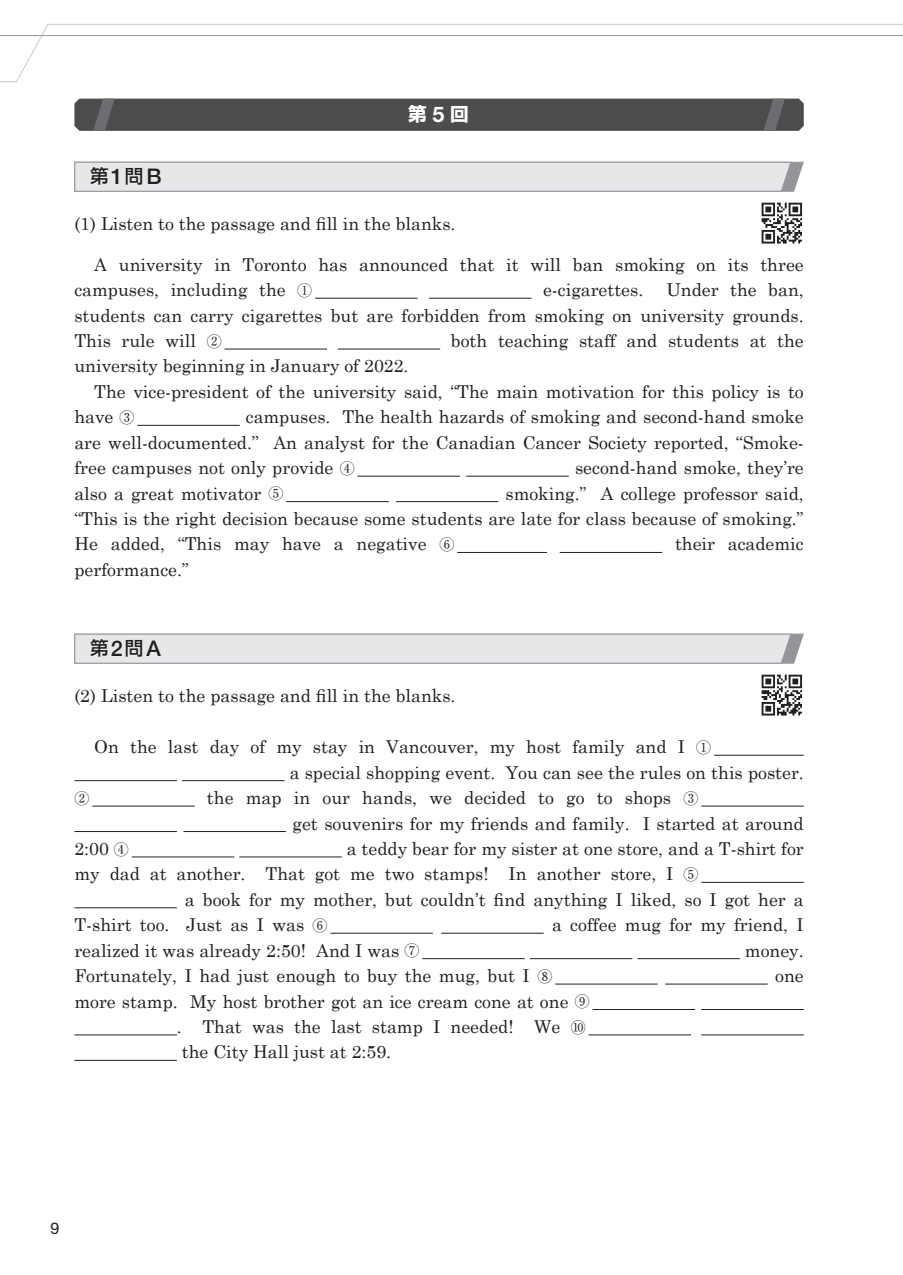
<style>
.page{position:relative;width:903px;height:1275px;background:#fff}
.page>*{position:absolute;margin:0;border:0;box-sizing:border-box;transform-origin:0 0}
.t1{font:500 18.55px "Shin Go Pro";color:#231f20}
.t2{font:700 18.55px "Shin Go Pro";color:#fff}
.t3{font:17.68px/25.4px "Century Schoolbook";color:#231f20}
.t4{font:16.1px "Helvetica Neue LT Std";color:#231f20}
.t5{font:14.88px "Ryumin Pro";color:#231f20}
.s1{font-family:"Helvetica Neue LT Std";font-size:21.53px}
.s2{font-family:"Ryumin Pro";font-size:14.88px}
</style>
<div class="page">
<hr style="left:315px;top:298px;width:102px;height:1px;background:#231f20">
<hr style="left:429px;top:298px;width:102px;height:1px;background:#231f20">
<hr style="left:224px;top:349px;width:103px;height:1px;background:#231f20">
<hr style="left:338px;top:349px;width:102px;height:1px;background:#231f20">
<hr style="left:137px;top:425px;width:103px;height:1px;background:#231f20">
<hr style="left:357px;top:476px;width:103px;height:1px;background:#231f20">
<hr style="left:466px;top:476px;width:103px;height:1px;background:#231f20">
<hr style="left:286px;top:501px;width:103px;height:1px;background:#231f20">
<hr style="left:396px;top:501px;width:102px;height:1px;background:#231f20">
<hr style="left:457px;top:552px;width:90px;height:1px;background:#231f20">
<hr style="left:560px;top:552px;width:102px;height:1px;background:#231f20">
<hr style="left:714px;top:755px;width:90px;height:1px;background:#231f20">
<hr style="left:74px;top:780px;width:103px;height:1px;background:#231f20">
<hr style="left:182px;top:780px;width:102px;height:1px;background:#231f20">
<hr style="left:92px;top:806px;width:103px;height:1px;background:#231f20">
<hr style="left:701px;top:806px;width:103px;height:1px;background:#231f20">
<hr style="left:74px;top:831px;width:103px;height:1px;background:#231f20">
<hr style="left:183px;top:831px;width:103px;height:1px;background:#231f20">
<hr style="left:132px;top:857px;width:102px;height:1px;background:#231f20">
<hr style="left:239px;top:857px;width:103px;height:1px;background:#231f20">
<hr style="left:701px;top:882px;width:103px;height:1px;background:#231f20">
<hr style="left:74px;top:907px;width:103px;height:1px;background:#231f20">
<hr style="left:330px;top:933px;width:103px;height:1px;background:#231f20">
<hr style="left:441px;top:933px;width:103px;height:1px;background:#231f20">
<hr style="left:422px;top:958px;width:103px;height:1px;background:#231f20">
<hr style="left:530px;top:958px;width:102px;height:1px;background:#231f20">
<hr style="left:637px;top:958px;width:103px;height:1px;background:#231f20">
<hr style="left:555px;top:984px;width:103px;height:1px;background:#231f20">
<hr style="left:665px;top:984px;width:103px;height:1px;background:#231f20">
<hr style="left:593px;top:1009px;width:102px;height:1px;background:#231f20">
<hr style="left:701px;top:1009px;width:103px;height:1px;background:#231f20">
<hr style="left:74px;top:1034px;width:103px;height:1px;background:#231f20">
<hr style="left:588px;top:1034px;width:103px;height:1px;background:#231f20">
<hr style="left:701px;top:1034px;width:103px;height:1px;background:#231f20">
<hr style="left:74px;top:1060px;width:103px;height:1px;background:#231f20">
<div style="left:74px;top:99px;width:730px;height:32px;background:#4b4c4d"></div>
<svg style="left:74px;top:161px;width:730px;height:31px;background:#dedfe1"></svg>
<img style="left:761px;top:202px;width:42px;height:42px">
<svg style="left:74px;top:633px;width:730px;height:31px;background:#dddfe1"></svg>
<img style="left:761px;top:674px;width:42px;height:42px">
<svg style="left:0;top:24px;width:903px;height:59px"></svg>
<hr style="left:0;top:35px;width:903px;height:1px;background:#939598">
<p class="t2" style="left:408px;top:100px;width:62px">第<span class="s1">5</span>回</p>
<p class="t1" style="left:90px;top:161px;width:73px">第<span class="s1">1</span>問<span class="s1">B</span></p>
<p class="t3" style="left:74px;top:211px;width:383px">(1) Listen to the passage and fill in the blanks.</p>
<p class="t3" style="left:74px;top:251px;width:731px;text-indent:20px">A university in Toronto has announced that it will ban smoking on its three campuses, including the <span class="s2">①</span></p>
<p class="t3" style="left:74px;top:277px;width:731px;text-align:justify;text-indent:592px">Under the ban, students can carry cigarettes but are forbidden from smoking on university grounds.<br>This rule will <span class="s2">②</span></p>
<p class="t3" style="left:543px;top:277px;width:102px">e-cigarettes.</p>
<p class="t3" style="left:451px;top:328px;width:354px">both teaching staff and students at the</p>
<p class="t3" style="left:74px;top:353px;width:336px">university beginning in January of 2022.</p>
<p class="t3" style="left:94px;top:378px;width:711px">The vice-president of the university said, “The main motivation for this policy is to</p>
<p class="t3" style="left:74px;top:404px;width:61px">have <span class="s2">③</span></p>
<p class="t3" style="left:74px;top:404px;width:731px;text-align:justify;text-indent:171px">campuses. The health hazards of smoking and second-hand smoke are well-documented.” An analyst for the Canadian Cancer Society reported, “Smoke&shy;free campuses not only provide <span class="s2">④</span></p>
<p class="t3" style="left:575px;top:455px;width:230px">second-hand smoke, they’re</p>
<p class="t3" style="left:74px;top:480px;width:210px">also a great motivator <span class="s2">⑤</span></p>
<p class="t3" style="left:74px;top:480px;width:731px;text-align:justify;text-indent:431px">smoking.” A college professor said, “This is the right decision because some students are late for class because of smoking.” He added, “This may have a negative <span class="s2">⑥</span></p>
<p class="t3" style="left:675px;top:531px;width:130px">their academic</p>
<p class="t3" style="left:74px;top:556px;width:116px">performance.”</p>
<p class="t1" style="left:90px;top:633px;width:72px">第<span class="s1">2</span>問<span class="s1">A</span></p>
<p class="t3" style="left:74px;top:683px;width:383px">(2) Listen to the passage and fill in the blanks.</p>
<p class="t3" style="left:290px;top:734px;width:516px;text-indent:-195px">On the last day of my stay in Vancouver, my host family and I <span class="s2">①<br></span>a special shopping event. You can see the rules on this poster.</p>
<p class="t5" style="left:74px;top:786px;width:16px">②</p>
<p class="t3" style="left:292px;top:785px;width:513px;text-indent:-86px">the map in our hands, we decided to go to shops <span class="s2">③<br></span>get souvenirs for my friends and family. I started at around</p>
<p class="t3" style="left:74px;top:835px;width:56px">2:00 <span class="s2">④</span></p>
<p class="t3" style="left:347px;top:835px;width:458px">a teddy bear for my sister at one store, and a T-shirt for</p>
<p class="t3" style="left:74px;top:861px;width:625px">my dad at another. That got me two stamps! In another store, I <span class="s2">⑤</span></p>
<p class="t3" style="left:185px;top:886px;width:620px">a book for my mother, but couldn’t find anything I liked, so I got her a</p>
<p class="t3" style="left:74px;top:912px;width:254px">T-shirt too. Just as I was <span class="s2">⑥</span></p>
<p class="t3" style="left:552px;top:912px;width:253px">a coffee mug for my friend, I</p>
<p class="t3" style="left:74px;top:937px;width:346px">realized it was already 2:50! And I was <span class="s2">⑦</span></p>
<p class="t3" style="left:745px;top:937px;width:60px">money.</p>
<p class="t3" style="left:74px;top:963px;width:479px">Fortunately, I had just enough to buy the mug, but I <span class="s2">⑧</span></p>
<p class="t3" style="left:775px;top:963px;width:30px">one</p>
<p class="t3" style="left:177px;top:988px;width:414px;text-indent:-102px">more stamp. My host brother got an ice cream cone at one <span class="s2">⑨ </span>. That was the last stamp I needed! We <span class="s2">⑩ </span>the City Hall just at 2:59.</p>
<p class="t4" style="left:51px;top:1218px;width:10px">9</p>
</div>
